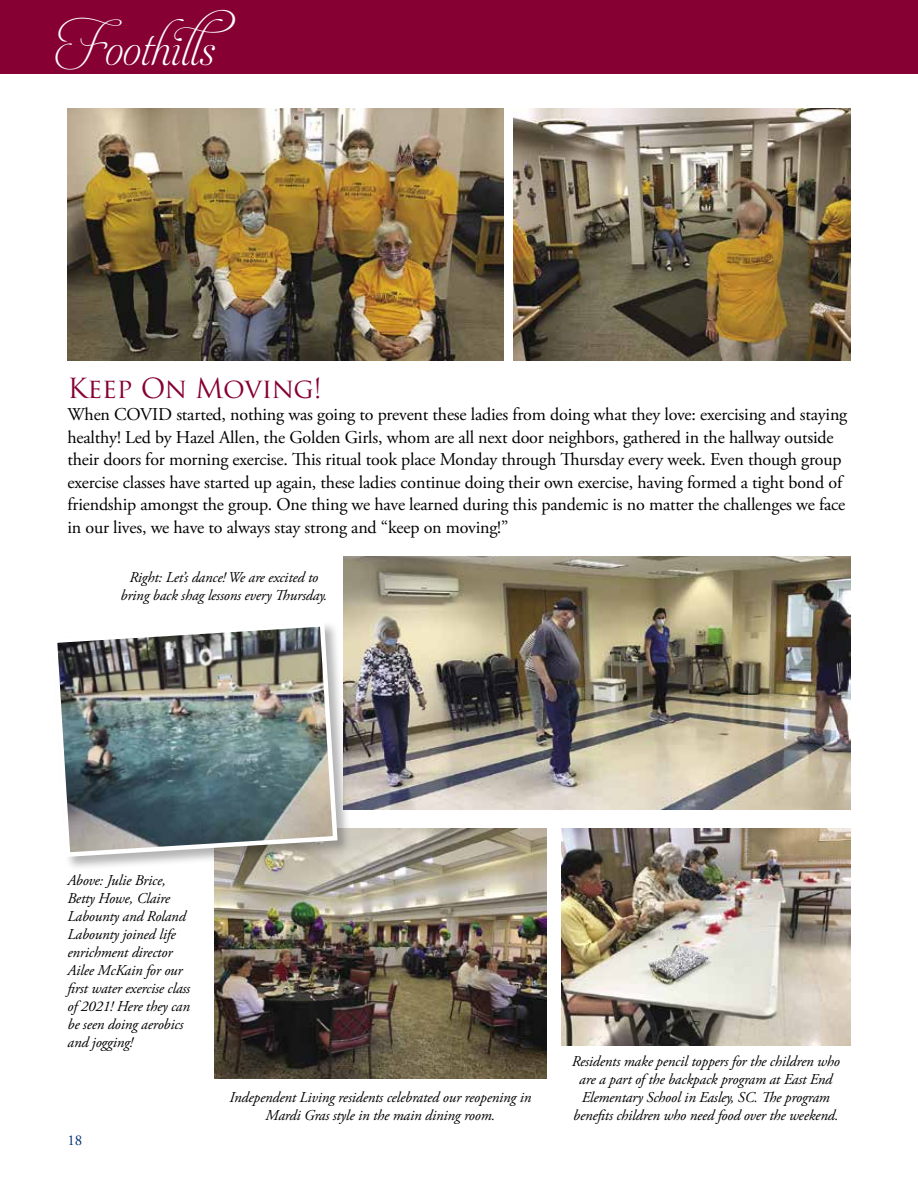
<style>
.page{position:relative;width:918px;height:1188px;background:#fff}
.page>*{position:absolute;margin:0;border:0;box-sizing:border-box;transform-origin:0 0}
.t1{font:39px "Aphrodite Slim Pro";letter-spacing:-.01em;color:#fff}
.t2{font:27px "Trajan Pro";letter-spacing:-.01em;color:#860034}
.t3{font:18px/22.5px "Adobe Garamond Pro";letter-spacing:-.01em;color:#000}
.t4{font:italic 15px/18px "Adobe Garamond Pro";letter-spacing:-.01em;color:#000;text-align:center}
.t5{font:15px "Adobe Garamond Pro";color:#023071}
</style>
<div class="page">
<div style="left:0;top:0;width:918px;height:73px;background:#860034"></div>
<img style="left:562px;top:829px;width:288px;height:216px">
<img style="left:68px;top:108px;width:435px;height:253px">
<img style="left:514px;top:108px;width:336px;height:253px">
<img style="left:214px;top:829px;width:333px;height:249px">
<img style="left:343px;top:556px;width:507px;height:254px">
<div style="left:52px;top:621px;width:300px;height:251px;background:#000;opacity:.3"></div>
<img style="left:52px;top:621px;width:288px;height:238px">
<h1 class="t1" style="left:55px;top:28px;width:189px">Foothills</h1>
<h2 class="t2" style="left:68px;top:371px;width:256px">Keep On Moving!</h2>
<p class="t3" style="left:68px;top:404px;width:781px">When COVID started, nothing was going to prevent these ladies from doing what they love: exercising and staying healthy! Led by Hazel Allen, the Golden Girls, whom are all next door neighbors, gathered in the hallway outside their doors for morning exercise. This ritual took place Monday through Thursday every week. Even though group exercise classes have started up again, these ladies continue doing their own exercise, having formed a tight bond of friendship amongst the group. One thing we have learned during this pandemic is no matter the challenges we face in our lives, we have to always stay strong and “keep on moving!”</p>
<p class="t4" style="left:120px;top:569px;width:208px">Right: Let’s dance! We are excited to bring back shag lessons every Thursday.</p>
<p class="t4" style="left:68px;top:871px;width:124px;text-align:left">Above: Julie Brice,<br>Betty Howe, Claire<br>Labounty and Roland<br>Labounty joined life enrichment director<br>Ailee McKain for our first water exercise class of 2021! Here they can be seen doing aerobics and jogging!</p>
<p class="t5" style="left:68px;top:1131px;width:16px">18</p>
<p class="t4" style="left:230px;top:1088px;width:303px">Independent Living residents celebrated our reopening in<br>Mardi Gras style in the main dining room.</p>
<p class="t4" style="left:572px;top:1053px;width:269px">Residents make pencil toppers for the children who are a part of the backpack program at East End Elementary School in Easley, SC. The program benefits children who need food over the weekend.</p>
</div>
